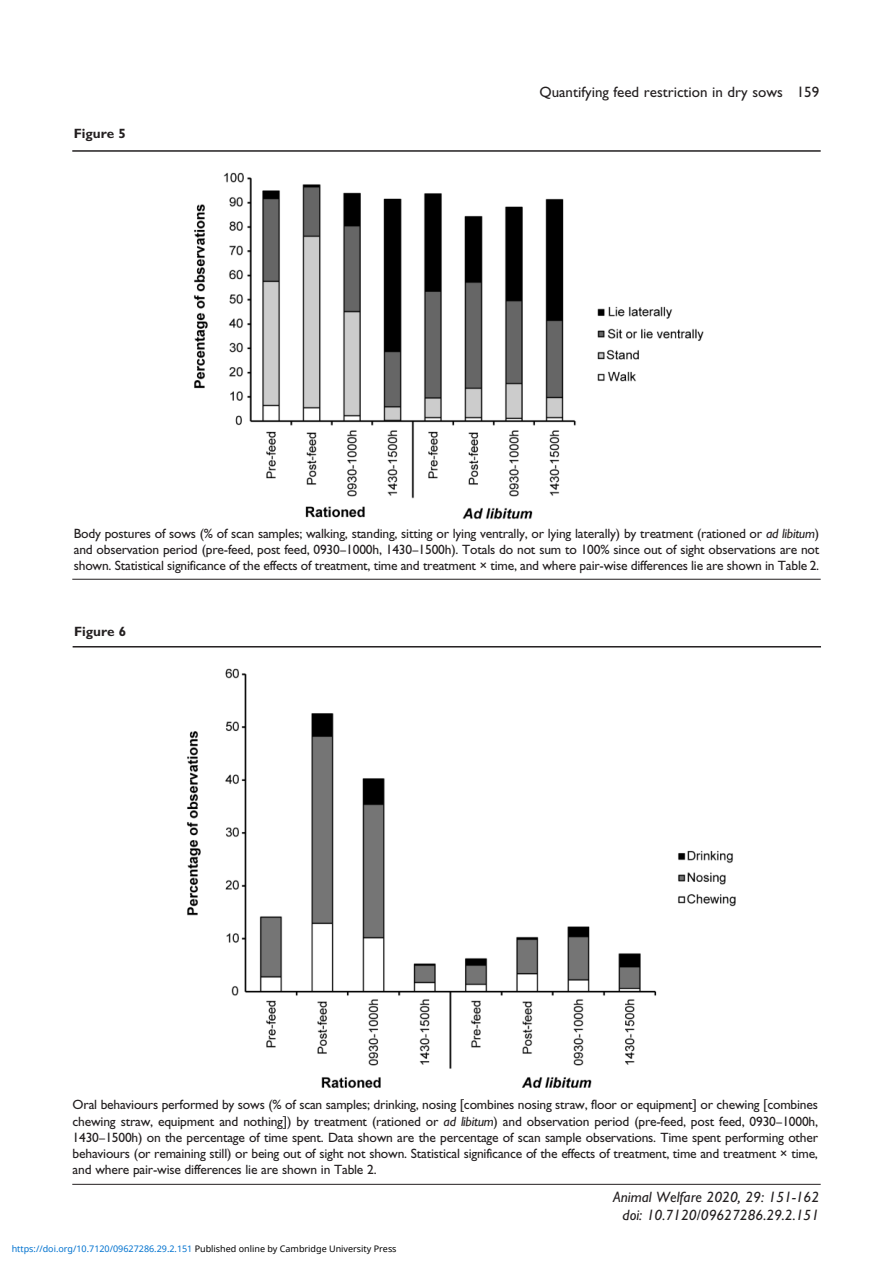
<style>
.page{position:relative;width:893px;height:1263px;background:#fff}
.page>*{position:absolute;margin:0;border:0;box-sizing:border-box;transform-origin:0 0}
.t1{font:italic 15px/18px "Gill Sans";color:#231f20;text-align:right}
.t2{font:15px "Gill Sans";color:#231f20}
.t3{font:13.5px/16.2px "Gill Sans";letter-spacing:-.015em;color:#231f20;text-align:justify}
.t4{font:700 13.5px "Gill Sans";color:#231f20}
.t5{font:9px "Noto Sans";color:#0172cf}
.s1{font-style:italic}
.s2{color:#000}
</style>
<div class="page">
<hr style="left:72px;top:1184px;width:749px;height:1px;background:#231f20">
<hr style="left:72px;top:150px;width:749px;height:2px;background:#231f20">
<img style="left:194px;top:172px;width:509px;height:348px">
<hr style="left:72px;top:579px;width:749px;height:1px;background:#231f20">
<img style="left:187px;top:668px;width:549px;height:421px">
<hr style="left:73px;top:646px;width:748px;height:1px;background:#231f20">
<p class="t4" style="left:74px;top:126px;width:54px">Figure 5</p>
<p class="t2" style="left:539px;top:83px;width:281px">Quantifying feed restriction in dry sows 159</p>
<p class="t3" style="left:74px;top:525px;width:747px">Body postures of sows (% of scan samples; walking, standing, sitting or lying ventrally, or lying laterally) by treatment (rationed or <span class="s1">ad libitum</span>) and observation period (pre-feed, post feed, 0930–1000h, 1430–1500h). Totals do not sum to 100% since out of sight observations are not shown. Statistical significance of the effects of treatment, time and treatment × time, and where pair-wise differences lie are shown in Table 2.</p>
<p class="t4" style="left:74px;top:624px;width:54px">Figure 6</p>
<p class="t3" style="left:73px;top:1096px;width:747px">Oral behaviours performed by sows (% of scan samples; drinking, nosing [combines nosing straw, floor or equipment] or chewing [combines chewing straw, equipment and nothing]) by treatment (rationed or <span class="s1">ad libitum</span>) and observation period (pre-feed, post feed, 0930–1000h, 1430–1500h) on the percentage of time spent. Data shown are the percentage of scan sample observations. Time spent performing other behaviours (or remaining still) or being out of sight not shown. Statistical significance of the effects of treatment, time and treatment × time, and where pair-wise differences lie are shown in Table 2.</p>
<p class="t5" style="left:12px;top:1243px;width:386px">https://doi.org/10.7120/09627286.29.2.151 <span class="s2">Published online by Cambridge University Press</span></p>
<p class="t1" style="left:613px;top:1188px;width:208px">Animal Welfare 2020, 29: 151-162 doi: 10.7120/09627286.29.2.151</p>
</div>
